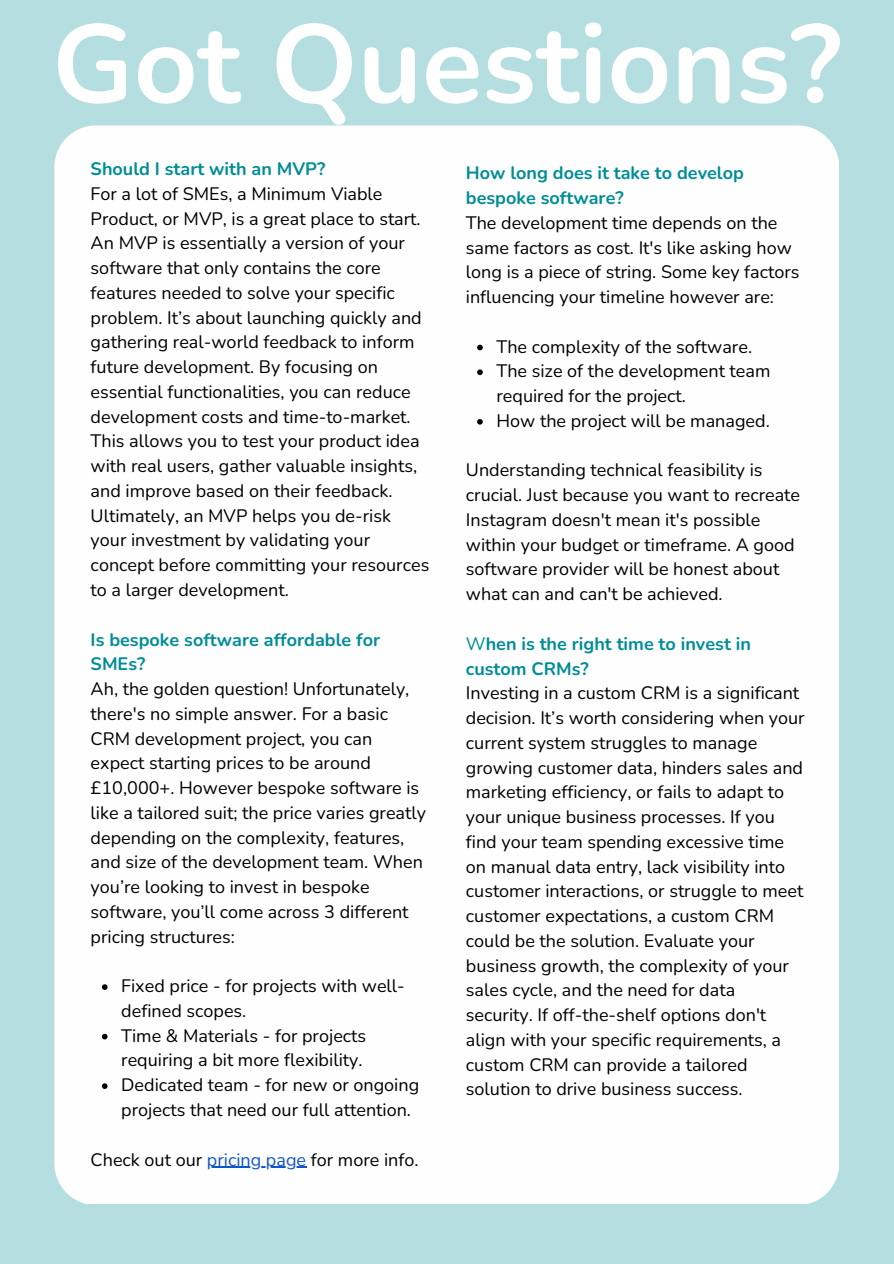
<style>
.page{position:relative;width:894px;height:1264px;background:#fff}
.page>*{position:absolute;margin:0;border:0;box-sizing:border-box;transform-origin:0 0}
.t1{font:700 111px "Nunito";color:#fff}
.t2{font:18px/24.8px "Nunito";color:#000}
.t3{font:700 18px/24.8px "Nunito";color:#008d96}
.s1{color:#15c}
.s2{font-weight:400}
</style>
<div class="page">
<div style="left:0;top:0;width:893px;height:1263px;background:#b5dee1"></div>
<div style="left:54px;top:125px;width:785px;height:1079px;background:#fefefe"></div>
<svg style="left:102px;top:984px;width:5px;height:5px"></svg>
<svg style="left:102px;top:1033px;width:5px;height:6px"></svg>
<svg style="left:102px;top:1083px;width:5px;height:5px"></svg>
<hr style="left:207px;top:1166px;width:99px;height:1px;background:#15c">
<svg style="left:477px;top:345px;width:5px;height:5px"></svg>
<svg style="left:477px;top:369px;width:5px;height:6px"></svg>
<svg style="left:477px;top:419px;width:5px;height:5px"></svg>
<h1 class="t1" style="left:52px;top:-10px;width:790px">Got Questions?</h1>
<p class="t3" style="left:91px;top:157px;width:236px">Should I start with an MVP?</p>
<p class="t2" style="left:91px;top:181px;width:340px">For a lot of SMEs, a Minimum Viable Product, or MVP, is a great place to start.<br>An MVP is essentially a version of your software that only contains the core features needed to solve your specific problem. It’s about launching quickly and gathering real-world feedback to inform future development. By focusing on essential functionalities, you can reduce development costs and time-to-market.<br>This allows you to test your product idea with real users, gather valuable insights, and improve based on their feedback.<br>Ultimately, an MVP helps you de-risk your investment by validating your concept before committing your resources to a larger development.</p>
<p class="t3" style="left:91px;top:627px;width:291px">Is bespoke software affordable for<br>SMEs?</p>
<p class="t2" style="left:91px;top:676px;width:337px">Ah, the golden question! Unfortunately, there's no simple answer. For a basic CRM development project, you can expect starting prices to be around £10,000+. However bespoke software is like a tailored suit; the price varies greatly depending on the complexity, features, and size of the development team. When you’re looking to invest in bespoke software, you’ll come across 3 different pricing structures:</p>
<p class="t2" style="left:121px;top:973px;width:285px">Fixed price - for projects with well&shy;defined scopes.</p>
<p class="t2" style="left:121px;top:1023px;width:246px">Time &amp; Materials - for projects requiring a bit more flexibility.</p>
<p class="t2" style="left:121px;top:1072px;width:299px">Dedicated team - for new or ongoing projects that need our full attention.</p>
<p class="t2" style="left:91px;top:1147px;width:329px">Check out our <span class="s1">pricing page</span> for more info.</p>
<p class="t3" style="left:466px;top:161px;width:279px">How long does it take to develop bespoke software?</p>
<p class="t2" style="left:466px;top:210px;width:335px">The development time depends on the same factors as cost. It's like asking how long is a piece of string. Some key factors influencing your timeline however are:</p>
<p class="t2" style="left:496px;top:334px;width:257px">The complexity of the software.</p>
<p class="t2" style="left:496px;top:359px;width:275px">The size of the development team required for the project.</p>
<p class="t2" style="left:496px;top:408px;width:275px">How the project will be managed.</p>
<p class="t2" style="left:466px;top:458px;width:336px">Understanding technical feasibility is crucial. Just because you want to recreate Instagram doesn't mean it's possible within your budget or timeframe. A good software provider will be honest about what can and can't be achieved.</p>
<p class="t3" style="left:466px;top:631px;width:286px"><span class="s2">W</span>hen is the right time to invest in custom CRMs?</p>
<p class="t2" style="left:466px;top:681px;width:340px">Investing in a custom CRM is a significant decision. It’s worth considering when your current system struggles to manage growing customer data, hinders sales and marketing efficiency, or fails to adapt to your unique business processes. If you find your team spending excessive time on manual data entry, lack visibility into customer interactions, or struggle to meet customer expectations, a custom CRM could be the solution. Evaluate your business growth, the complexity of your sales cycle, and the need for data security. If off-the-shelf options don't align with your specific requirements, a custom CRM can provide a tailored solution to drive business success.</p>
</div>
